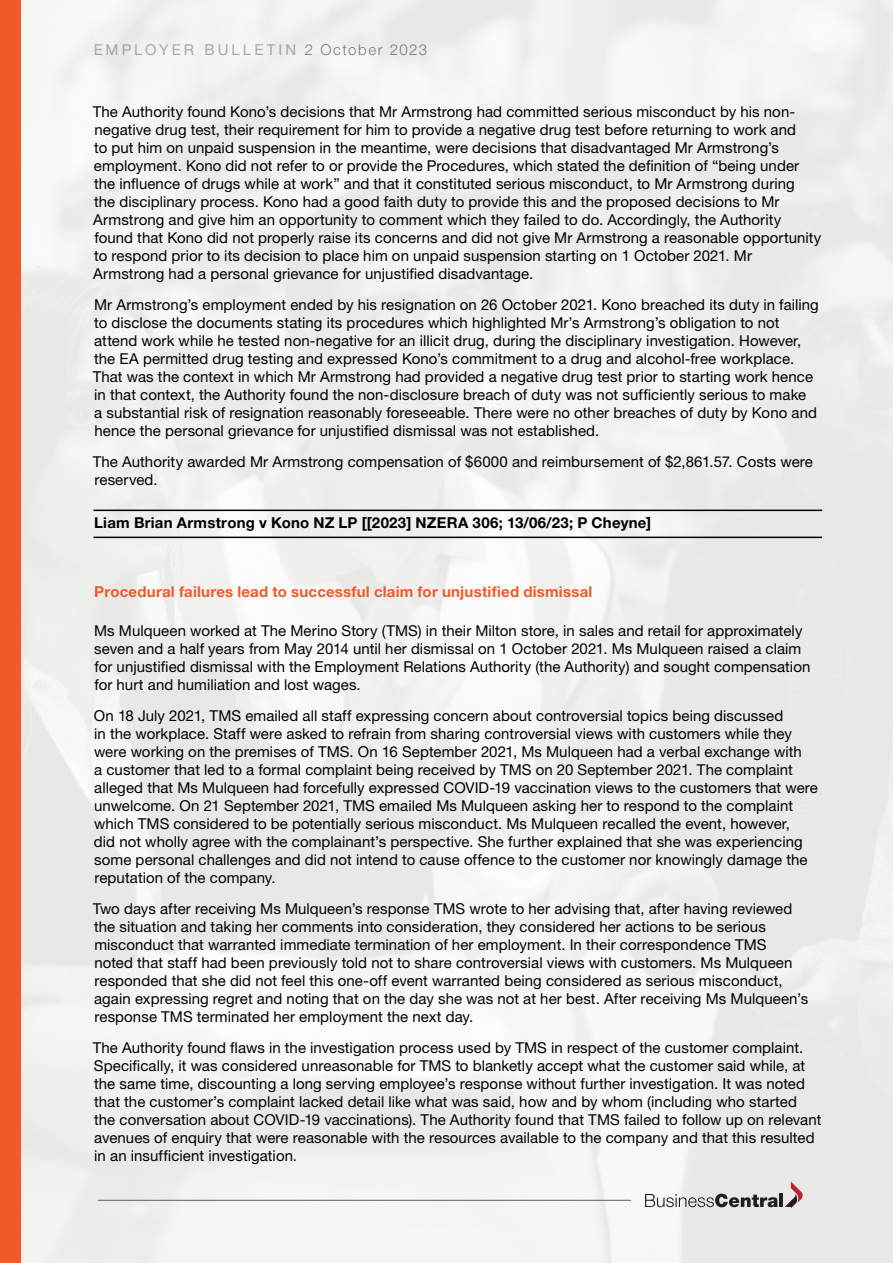
<style>
.page{position:relative;width:893px;height:1263px;background:#fff}
.page>*{position:absolute;margin:0;border:0;box-sizing:border-box;transform-origin:0 0}
.t1{font:15px/18px "Helvetica Neue LT Pro";letter-spacing:.005em;color:#000}
.t2{font:700 15px "Helvetica Neue LT Pro";letter-spacing:.015em;color:#f15a2a}
.t3{font:700 15px "Helvetica Neue LT Pro";letter-spacing:.015em;color:#000}
.t4{font:15px "Helvetica Neue LT Pro";letter-spacing:.2em;color:#5c5b63}
.s1{font-weight:300;color:#000}
</style>
<div class="page">
<img style="left:21px;top:0;width:872px;height:1263px">
<hr style="left:98px;top:1200px;width:533px;height:1px;background:#5c5b63">
<svg style="left:645px;top:1194px;width:133px;height:13px;background:#a19f9e"></svg>
<hr style="left:779px;top:1194px;width:4px;height:13px;background:#231f20">
<svg style="left:785px;top:1181px;width:18px;height:27px"></svg>
<div style="left:0;top:0;width:21px;height:1263px;background:#f15a2a"></div>
<hr style="left:94px;top:510px;width:728px;height:1px;background:#000">
<hr style="left:94px;top:537px;width:728px;height:1px;background:#000">
<p class="t4" style="left:94px;top:41px;width:335px">EMPLOYER BULLETIN <span class="s1">2 October 2023</span></p>
<p class="t1" style="left:93px;top:102px;width:730px">The Authority found Kono’s decisions that Mr Armstrong had committed serious misconduct by his non&shy;negative drug test, their requirement for him to provide a negative drug test before returning to work and<br>to put him on unpaid suspension in the meantime, were decisions that disadvantaged Mr Armstrong’s employment. Kono did not refer to or provide the Procedures, which stated the definition of “being under the influence of drugs while at work” and that it constituted serious misconduct, to Mr Armstrong during<br>the disciplinary process. Kono had a good faith duty to provide this and the proposed decisions to Mr Armstrong and give him an opportunity to comment which they failed to do. Accordingly, the Authority found that Kono did not properly raise its concerns and did not give Mr Armstrong a reasonable opportunity to respond prior to its decision to place him on unpaid suspension starting on 1 October 2021. Mr Armstrong had a personal grievance for unjustified disadvantage.</p>
<p class="t1" style="left:93px;top:295px;width:728px">Mr Armstrong’s employment ended by his resignation on 26 October 2021. Kono breached its duty in failing to disclose the documents stating its procedures which highlighted Mr’s Armstrong’s obligation to not attend work while he tested non-negative for an illicit drug, during the disciplinary investigation. However, the EA permitted drug testing and expressed Kono’s commitment to a drug and alcohol-free workplace.<br>That was the context in which Mr Armstrong had provided a negative drug test prior to starting work hence in that context, the Authority found the non-disclosure breach of duty was not sufficiently serious to make<br>a substantial risk of resignation reasonably foreseeable. There were no other breaches of duty by Kono and hence the personal grievance for unjustified dismissal was not established.</p>
<p class="t1" style="left:93px;top:452px;width:722px">The Authority awarded Mr Armstrong compensation of $6000 and reimbursement of $2,861.57. Costs were reserved.</p>
<p class="t3" style="left:94px;top:513px;width:558px">Liam Brian Armstrong v Kono NZ LP [[2023] NZERA 306; 13/06/23; P Cheyne]</p>
<p class="t2" style="left:94px;top:582px;width:500px">Procedural failures lead to successful claim for unjustified dismissal</p>
<p class="t1" style="left:94px;top:622px;width:718px">Ms Mulqueen worked at The Merino Story (TMS) in their Milton store, in sales and retail for approximately seven and a half years from May 2014 until her dismissal on 1 October 2021. Ms Mulqueen raised a claim for unjustified dismissal with the Employment Relations Authority (the Authority) and sought compensation for hurt and humiliation and lost wages.</p>
<p class="t1" style="left:94px;top:706px;width:726px">On 18 July 2021, TMS emailed all staff expressing concern about controversial topics being discussed<br>in the workplace. Staff were asked to refrain from sharing controversial views with customers while they were working on the premises of TMS. On 16 September 2021, Ms Mulqueen had a verbal exchange with<br>a customer that led to a formal complaint being received by TMS on 20 September 2021. The complaint alleged that Ms Mulqueen had forcefully expressed COVID-19 vaccination views to the customers that were unwelcome. On 21 September 2021, TMS emailed Ms Mulqueen asking her to respond to the complaint which TMS considered to be potentially serious misconduct. Ms Mulqueen recalled the event, however,<br>did not wholly agree with the complainant’s perspective. She further explained that she was experiencing some personal challenges and did not intend to cause offence to the customer nor knowingly damage the reputation of the company.</p>
<p class="t1" style="left:93px;top:899px;width:717px">Two days after receiving Ms Mulqueen’s response TMS wrote to her advising that, after having reviewed the situation and taking her comments into consideration, they considered her actions to be serious misconduct that warranted immediate termination of her employment. In their correspondence TMS<br>noted that staff had been previously told not to share controversial views with customers. Ms Mulqueen responded that she did not feel this one-off event warranted being considered as serious misconduct, again expressing regret and noting that on the day she was not at her best. After receiving Ms Mulqueen’s response TMS terminated her employment the next day.</p>
<p class="t1" style="left:93px;top:1038px;width:730px">The Authority found flaws in the investigation process used by TMS in respect of the customer complaint.<br>Specifically, it was considered unreasonable for TMS to blanketly accept what the customer said while, at the same time, discounting a long serving employee’s response without further investigation. It was noted that the customer’s complaint lacked detail like what was said, how and by whom (including who started<br>the conversation about COVID-19 vaccinations). The Authority found that TMS failed to follow up on relevant avenues of enquiry that were reasonable with the resources available to the company and that this resulted in an insufficient investigation.</p>
</div>
